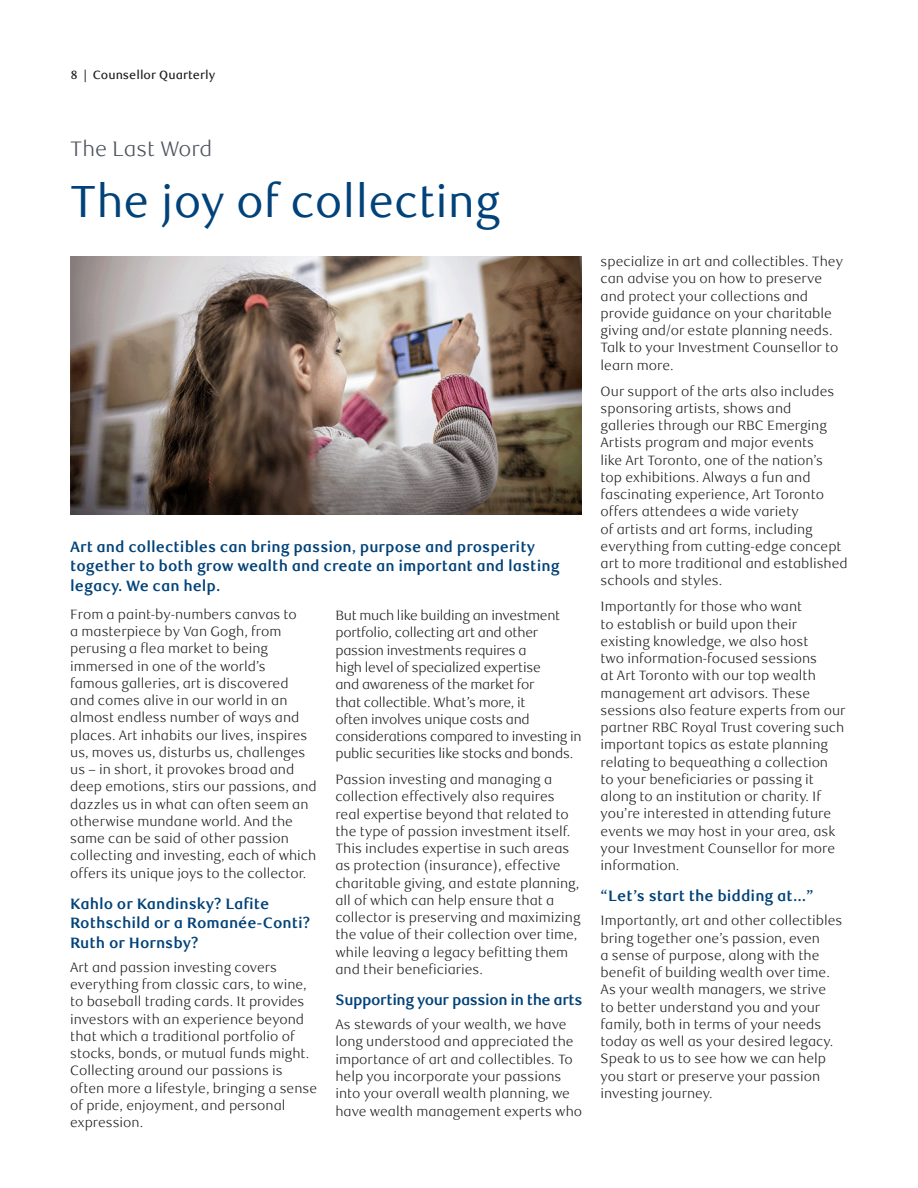
<style>
.page{position:relative;width:918px;height:1188px;background:#fff}
.page>*{position:absolute;margin:0;border:0;box-sizing:border-box;transform-origin:0 0}
.t1{font:45px "RBC Text";color:#004279}
.t2{font:300 21px "RBC Text";color:#4e535c}
.t3{font:700 15px/19.5px "RBC Text";color:#004279}
.t4{font:700 15px "RBC Text";letter-spacing:-.03em;color:#004279}
._5-Body_Copy{font:300 13.5px/17.2px "RBC Text";color:#231f20}
._5-Body_Copy-2{font:300 13.5px/17.2px "RBC Text";letter-spacing:-.02em;color:#231f20}
.t5{font:500 12px "RBC Text";color:#231f20}
</style>
<div class="page">
<img style="left:70px;top:256px;width:511px;height:258px">
<p class="t5" style="left:71px;top:68px;width:146px">8 | Counsellor Quarterly</p>
<h1 class="t2" style="left:70px;top:136px;width:144px">The Last Word</h1>
<h1 class="t1" style="left:70px;top:175px;width:432px">The joy of collecting</h1>
<h2 class="t3" style="left:70px;top:537px;width:491px">Art and collectibles can bring passion, purpose and prosperity together to both grow wealth and create an important and lasting legacy. We can help.</h2>
<p class="_5-Body_Copy" style="left:70px;top:606px;width:248px">From a paint-by-numbers canvas to<br>a masterpiece by Van Gogh, from perusing a flea market to being immersed in one of the world’s famous galleries, art is discovered<br>and comes alive in our world in an almost endless number of ways and places. Art inhabits our lives, inspires us, moves us, disturbs us, challenges us – in short, it provokes broad and deep emotions, stirs our passions, and dazzles us in what can often seem an otherwise mundane world. And the same can be said of other passion collecting and investing, each of which offers its unique joys to the collector.</p>
<h2 class="t3" style="left:70px;top:894px;width:242px">Kahlo or Kandinsky? Lafite<br>Rothschild or a Romanée-Conti?<br>Ruth or Hornsby?</h2>
<p class="_5-Body_Copy" style="left:70px;top:959px;width:248px">Art and passion investing covers everything from classic cars, to wine, to baseball trading cards. It provides investors with an experience beyond that which a traditional portfolio of stocks, bonds, or mutual funds might.<br>Collecting around our passions is often more a lifestyle, bringing a sense of pride, enjoyment, and personal expression.</p>
<p class="_5-Body_Copy-2" style="left:335px;top:607px;width:248px">But much like building an investment portfolio, collecting art and other passion investments requires a<br>high level of specialized expertise<br>and awareness of the market for<br>that collectible. What’s more, it<br>often involves unique costs and considerations compared to investing in public securities like stocks and bonds.</p>
<p class="_5-Body_Copy" style="left:335px;top:771px;width:247px">Passion investing and managing a collection effectively also requires real expertise beyond that related to the type of passion investment itself.<br>This includes expertise in such areas as protection (insurance), effective charitable giving, and estate planning, all of which can help ensure that a collector is preserving and maximizing the value of their collection over time, while leaving a legacy befitting them and their beneficiaries.</p>
<h2 class="t4" style="left:335px;top:991px;width:249px">Supporting your passion in the arts</h2>
<p class="_5-Body_Copy" style="left:335px;top:1016px;width:248px">As stewards of your wealth, we have long understood and appreciated the importance of art and collectibles. To help you incorporate your passions into your overall wealth planning, we have wealth management experts who</p>
<p class="_5-Body_Copy" style="left:601px;top:253px;width:244px">specialize in art and collectibles. They can advise you on how to preserve and protect your collections and provide guidance on your charitable giving and/or estate planning needs.<br>Talk to your Investment Counsellor to learn more.</p>
<p class="_5-Body_Copy" style="left:601px;top:383px;width:249px">Our support of the arts also includes sponsoring artists, shows and galleries through our RBC Emerging Artists program and major events<br>like Art Toronto, one of the nation’s top exhibitions. Always a fun and fascinating experience, Art Toronto offers attendees a wide variety<br>of artists and art forms, including everything from cutting-edge concept art to more traditional and established schools and styles.</p>
<p class="_5-Body_Copy" style="left:601px;top:598px;width:247px">Importantly for those who want<br>to establish or build upon their existing knowledge, we also host<br>two information-focused sessions<br>at Art Toronto with our top wealth management art advisors. These sessions also feature experts from our partner RBC Royal Trust covering such important topics as estate planning relating to bequeathing a collection<br>to your beneficiaries or passing it along to an institution or charity. If you’re interested in attending future events we may host in your area, ask your Investment Counsellor for more information.</p>
<h2 class="t3" style="left:601px;top:887px;width:214px">“Let’s start the bidding at…”</h2>
<p class="_5-Body_Copy" style="left:601px;top:912px;width:243px">Importantly, art and other collectibles bring together one’s passion, even<br>a sense of purpose, along with the benefit of building wealth over time.<br>As your wealth managers, we strive to better understand you and your family, both in terms of your needs today as well as your desired legacy.<br>Speak to us to see how we can help you start or preserve your passion investing journey.</p>
</div>
